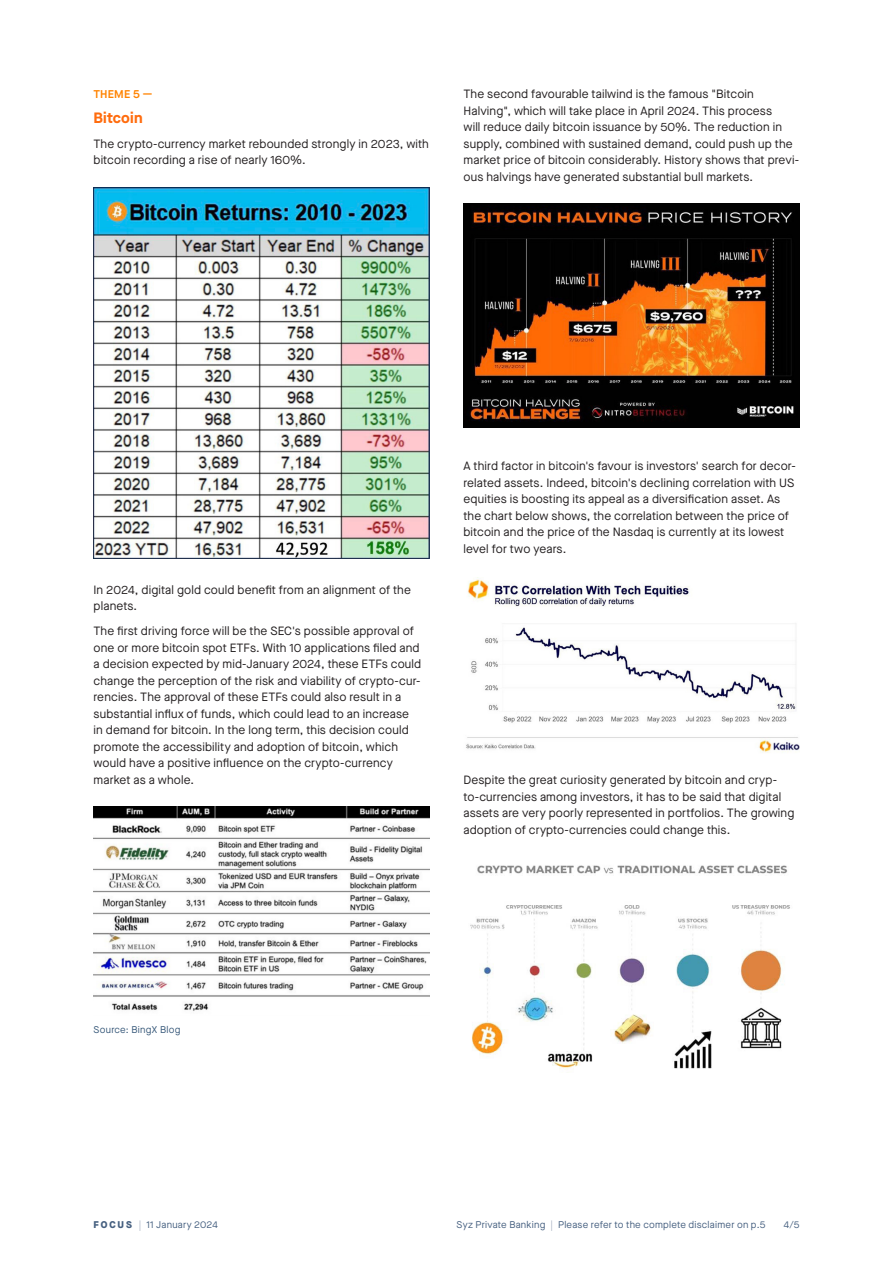
<style>
.page{position:relative;width:893px;height:1263px;background:#fff}
.page>*{position:absolute;margin:0;border:0;box-sizing:border-box;transform-origin:0 0}
.Title_1__orange{font:700 15px "Maison Neue";letter-spacing:.01em;color:#ff6c0e}
.Text_std{font:12px/16.5px "Maison Neue";letter-spacing:.01em;color:#231f20}
.Story_n{font:600 11.25px "Maison Neue";letter-spacing:.01em;color:#ff8300}
.t1{font:9.75px "Maison Neue";letter-spacing:.025em;color:#466080}
.t2{font:9.75px "Maison Neue";letter-spacing:.03em;color:#38597a}
.s1{font-weight:800}
.s2{color:#a2acbe}
</style>
<div class="page">
<img style="left:94px;top:188px;width:335px;height:371px">
<img style="left:94px;top:806px;width:335px;height:205px">
<img style="left:463px;top:204px;width:336px;height:224px">
<img style="left:466px;top:577px;width:333px;height:176px">
<img style="left:470px;top:865px;width:320px;height:204px">
<p class="Story_n" style="left:94px;top:86px;width:60px">THEME 5 —</p>
<p class="Title_1__orange" style="left:94px;top:107px;width:51px">Bitcoin</p>
<p class="Text_std" style="left:94px;top:135px;width:337px">The crypto-currency market rebounded strongly in 2023, with bitcoin recording a rise of nearly 160%.</p>
<p class="Text_std" style="left:463px;top:86px;width:337px">The second favourable tailwind is the famous "Bitcoin Halving", which will take place in April 2024. This process<br>will reduce daily bitcoin issuance by 50%. The reduction in supply, combined with sustained demand, could push up the market price of bitcoin considerably. History shows that previ&shy;ous halvings have generated substantial bull markets.</p>
<p class="Text_std" style="left:94px;top:581px;width:319px">In 2024, digital gold could benefit from an alignment of the planets.</p>
<p class="Text_std" style="left:94px;top:623px;width:329px">The first driving force will be the SEC's possible approval of one or more bitcoin spot ETFs. With 10 applications filed and a decision expected by mid-January 2024, these ETFs could change the perception of the risk and viability of crypto-cur&shy;rencies. The approval of these ETFs could also result in a substantial influx of funds, which could lead to an increase in demand for bitcoin. In the long term, this decision could promote the accessibility and adoption of bitcoin, which would have a positive influence on the crypto-currency market as a whole.</p>
<p class="Text_std" style="left:463px;top:458px;width:334px">A third factor in bitcoin's favour is investors' search for decor&shy;related assets. Indeed, bitcoin's declining correlation with US equities is boosting its appeal as a diversification asset. As the chart below shows, the correlation between the price of bitcoin and the price of the Nasdaq is currently at its lowest level for two years.</p>
<p class="Text_std" style="left:463px;top:772px;width:332px">Despite the great curiosity generated by bitcoin and cryp&shy;to-currencies among investors, it has to be said that digital assets are very poorly represented in portfolios. The growing adoption of crypto-currencies could change this.</p>
<p class="t2" style="left:94px;top:1023px;width:88px">Source: BingX Blog</p>
<p class="t1" style="left:94px;top:1218px;width:126px"><span class="s1">F O C U S</span> <span class="s2">|</span> 11 January 2024</p>
<p class="t1" style="left:457px;top:1218px;width:310px">Syz Private Banking <span class="s2">|</span> Please refer to the complete disclaimer on p.5</p>
<p class="t1" style="left:784px;top:1218px;width:17px">4/5</p>
</div>
